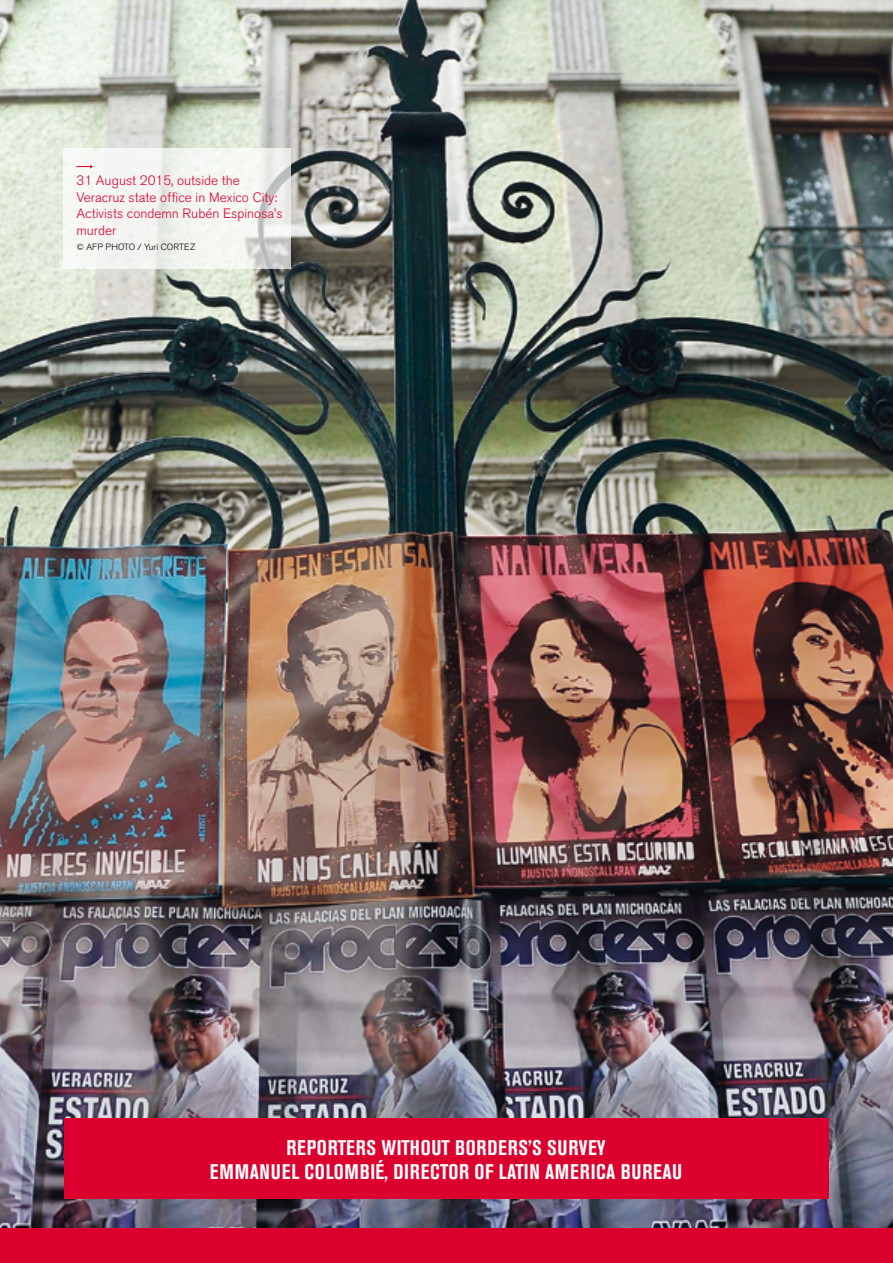
<style>
.page{position:relative;width:893px;height:1263px;background:#fff}
.page>*{position:absolute;margin:0;border:0;box-sizing:border-box;transform-origin:0 0}
.t1{font:700 condensed 21px/24px "Akzidenz Grotesk BE";letter-spacing:.035em;color:#fff;text-align:center}
.t2{font:300 13.5px/16.5px "Akzidenz Grotesk BE";color:#dc002e}
.t3{font:300 9px "Akzidenz Grotesk BE";color:#000}
</style>
<div class="page">
<img style="left:0;top:0;width:893px;height:1229px">
<div style="left:0;top:1229px;width:893px;height:34px;background:#dc002e"></div>
<div style="left:64px;top:1118px;width:764px;height:81px;background:#dc002e"></div>
<svg style="left:64px;top:149px;width:227px;height:120px;fill:#f3f5f2"></svg>
<svg style="left:77px;top:165px;width:16px;height:3px"></svg>
<p class="t2" style="left:77px;top:172px;width:208px">31 August 2015, outside the<br>Veracruz state office in Mexico City:<br>Activists condemn Rubén Espinosa’s murder</p>
<p class="t3" style="left:77px;top:241px;width:120px">© AFP PHOTO / Yuri CORTEZ</p>
<h1 class="t1" style="left:210px;top:1135px;width:474px">REPORTERS WITHOUT BORDERS’S SURVEY<br>EMMANUEL COLOMBIÉ, DIRECTOR OF LATIN AMERICA BUREAU</h1>
</div>
